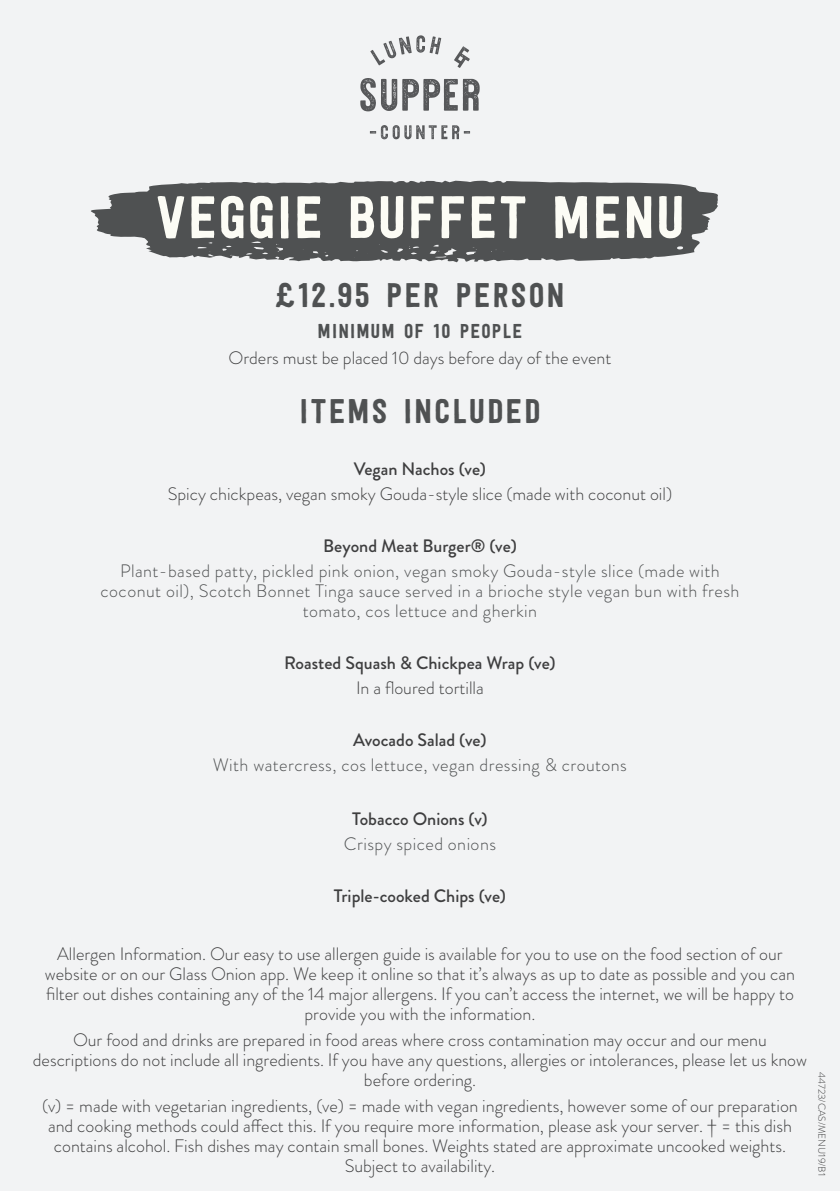
<style>
.page{position:relative;width:840px;height:1191px;background:#fff}
.page>*{position:absolute;margin:0;border:0;box-sizing:border-box;transform-origin:0 0}
.t1{font:59.2px "Festivo Letters No 1";letter-spacing:.03em;color:#fcfcf5}
.t2{font:34px "Festivo Letters No 1";letter-spacing:.06em;color:#4f5152}
.t3{font:20px "Festivo Letters No 1";letter-spacing:.06em;color:#4f5152}
.t4{font:300 18px/20px "Brandon Grotesque";color:#3e3e3f;text-align:center}
.t5{font:300 18px/20px "Brandon Grotesque";letter-spacing:.025em;color:#4f5152;text-align:center}
.t6{font:500 18px "Brandon Grotesque";color:#3e3e3f}
.t7{font:300 10px "Brandon Grotesque";color:#3e3e3f}
</style>
<div class="page">
<div style="left:0;top:0;width:839px;height:1191px;background:#f2f3f4"></div>
<svg style="left:91px;top:181px;width:627px;height:81px;fill:#4f5152"></svg>
<svg style="left:360px;top:78px;width:119px;height:33px"></svg>
<svg style="left:370px;top:35px;width:71px;height:30px"></svg>
<svg style="left:454px;top:46px;width:15px;height:22px"></svg>
<svg style="left:369px;top:125px;width:101px;height:14px"></svg>
<h1 class="t1" style="left:156px;top:181px;width:529px">VEGGIE BUFFET MENU</h1>
<h2 class="t2" style="left:275px;top:274px;width:291px">£12.95 PER PERSON</h2>
<p class="t3" style="left:317px;top:319px;width:206px">MINIMUM OF 10 PEOPLE</p>
<p class="t4" style="left:228px;top:347px;width:384px">Orders must be placed 10 days before day of the event</p>
<h2 class="t2" style="left:299px;top:391px;width:242px">ITEMS INCLUDED</h2>
<p class="t6" style="left:353px;top:456px;width:134px">Vegan Nachos (ve)</p>
<p class="t4" style="left:168px;top:484px;width:505px">Spicy chickpeas, vegan smoky Gouda-style slice (made with coconut oil)</p>
<p class="t6" style="left:323px;top:533px;width:195px">Beyond Meat Burger® (ve)</p>
<p class="t5" style="left:100px;top:561px;width:640px">Plant-based patty, pickled pink onion, vegan smoky Gouda-style slice (made with coconut oil), Scotch Bonnet Tinga sauce served in a brioche style vegan bun with fresh tomato, cos lettuce and gherkin</p>
<p class="t6" style="left:284px;top:650px;width:273px">Roasted Squash &amp; Chickpea Wrap (ve)</p>
<p class="t4" style="left:356px;top:678px;width:129px">In a floured tortilla</p>
<p class="t6" style="left:353px;top:727px;width:135px">Avocado Salad (ve)</p>
<p class="t5" style="left:213px;top:755px;width:415px">With watercress, cos lettuce, vegan dressing &amp; croutons</p>
<p class="t6" style="left:352px;top:806px;width:137px">Tobacco Onions (v)</p>
<p class="t5" style="left:343px;top:834px;width:154px">Crispy spiced onions</p>
<p class="t6" style="left:333px;top:883px;width:174px">Triple-cooked Chips (ve)</p>
<p class="t4" style="left:45px;top:944px;width:751px">Allergen Information. Our easy to use allergen guide is available for you to use on the food section of our website or on our Glass Onion app. We keep it online so that it’s always as up to date as possible and you can filter out dishes containing any of the 14 major allergens. If you can’t access the internet, we will be happy to provide you with the information.</p>
<p class="t4" style="left:33px;top:1029px;width:775px">Our food and drinks are prepared in food areas where cross contamination may occur and our menu descriptions do not include all ingredients. If you have any questions, allergies or intolerances, please let us know before ordering.</p>
<p class="t4" style="left:42px;top:1095px;width:756px">(v) = made with vegetarian ingredients, (ve) = made with vegan ingredients, however some of our preparation and cooking methods could affect this. If you require more information, please ask your server. † = this dish contains alcohol. Fish dishes may contain small bones. Weights stated are approximate uncooked weights.<br>Subject to availability.</p>
<p class="t7" style="left:828px;top:1072px;width:105px;rotate:90deg">44723/CAS/MENU19/B1</p>
</div>
